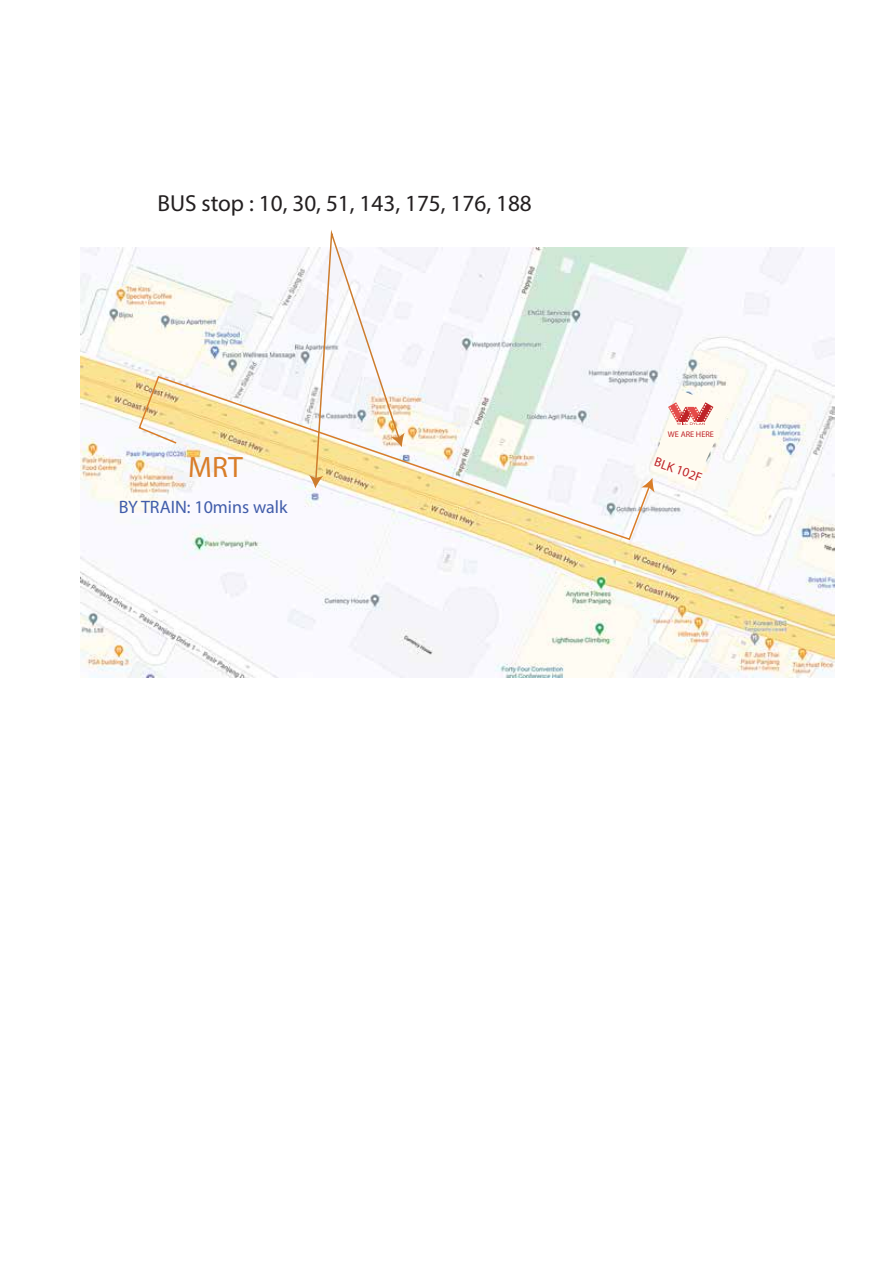
<style>
.page{position:relative;width:893px;height:1263px;background:#fff}
.page>*{position:absolute;margin:0;border:0;box-sizing:border-box;transform-origin:0 0}
.t1{font:29.55px "Myriad Pro";color:#d97d29}
.t2{font:23.25px "Myriad Pro";color:#231f20}
.t3{font:18px "Myriad Pro";color:#415daa}
.t4{font:13.05px "Myriad Pro";color:#bf2328}
.t5{font:8.25px "Myriad Pro";color:#bf2328}
</style>
<div class="page">
<img style="left:80px;top:248px;width:754px;height:429px">
<svg style="left:138px;top:375px;width:513px;height:166px"></svg>
<svg style="left:641px;top:390px;width:88px;height:102px"></svg>
<svg style="left:309px;top:230px;width:96px;height:258px"></svg>
<p class="t2" style="left:157px;top:189px;width:376px">BUS stop : 10, 30, 51, 143, 175, 176, 188</p>
<p class="t1" style="left:188px;top:449px;width:56px">MRT</p>
<p class="t3" style="left:119px;top:496px;width:170px">BY TRAIN: 10mins walk</p>
<p class="t5" style="left:668px;top:429px;width:48px">WE ARE HERE</p>
<p class="t4" style="left:658px;top:454px;width:51px;rotate:20deg">BLK 102F</p>
</div>
